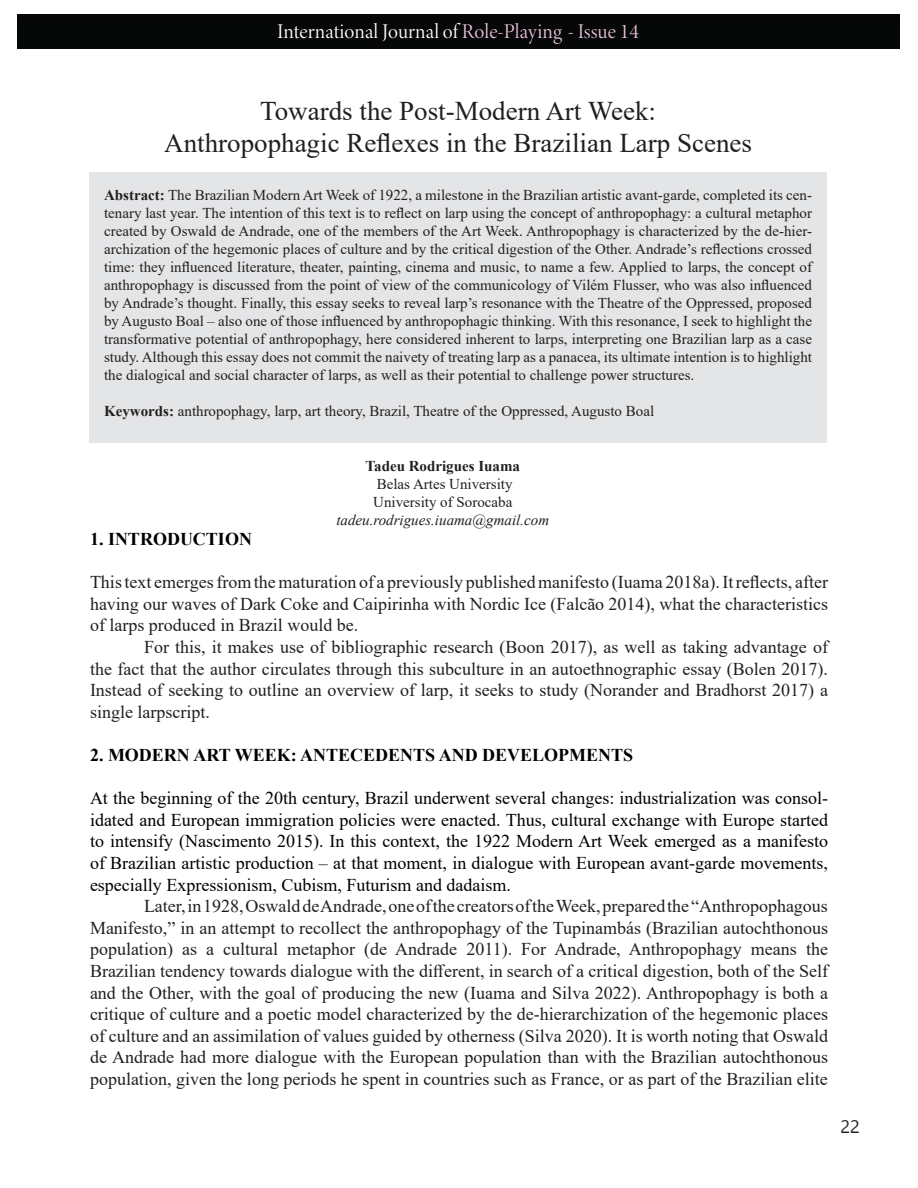
<style>
.page{position:relative;width:918px;height:1188px;background:#fff}
.page>*{position:absolute;margin:0;border:0;box-sizing:border-box;transform-origin:0 0}
.t1{font:27px "Times New Roman";color:#231f20}
.t2{font:21px "Minion Variable Concept";color:#fff}
.t3{font:18px/21.6px "Times New Roman";color:#231f20;text-align:justify}
.Heading_1{font:18px/21.6px "Times New Roman";color:#000;text-align:justify}
.Heading_1-2{font:700 18px "Times New Roman";color:#000}
.t4{font:18px "Gadugi";color:#231f20}
.t5{font:15px/18px "Times New Roman";color:#231f20;text-align:justify}
.t6{font:italic 15px "Times New Roman";color:#231f20}
.t7{font:700 15px "Times New Roman";color:#231f20}
.s1{color:#eac1db}
.s2{font-weight:700}
</style>
<div class="page">
<div style="left:17px;top:14px;width:882px;height:27px;background:#050605"></div>
<div style="left:17px;top:23px;width:882px;height:26px;background:#050806"></div>
<div style="left:89px;top:172px;width:738px;height:271px;background:#e4e5e7"></div>
<p class="t2" style="left:277px;top:16px;width:363px">International Journal of <span class="s1">Role-Playing - Issue 14</span></p>
<p class="t1" style="left:260px;top:91px;width:397px">Towards the Post-Modern Art Week:</p>
<p class="t1" style="left:164px;top:124px;width:589px">Anthropophagic Reflexes in the Brazilian Larp Scenes</p>
<p class="t5" style="left:104px;top:186px;width:710px"><span class="s2">Abstract:</span> The Brazilian Modern Art Week of 1922, a milestone in the Brazilian artistic avant-garde, completed its cen&shy;tenary last year. The intention of this text is to reflect on larp using the concept of anthropophagy: a cultural metaphor created by Oswald de Andrade, one of the members of the Art Week. Anthropophagy is characterized by the de-hier&shy;archization of the hegemonic places of culture and by the critical digestion of the Other. Andrade’s reflections crossed time: they influenced literature, theater, painting, cinema and music, to name a few. Applied to larps, the concept of anthropophagy is discussed from the point of view of the communicology of Vilém Flusser, who was also influenced by Andrade’s thought. Finally, this essay seeks to reveal larp’s resonance with the Theatre of the Oppressed, proposed by Augusto Boal – also one of those influenced by anthropophagic thinking. With this resonance, I seek to highlight the transformative potential of anthropophagy, here considered inherent to larps, interpreting one Brazilian larp as a case study. Although this essay does not commit the naivety of treating larp as a panacea, its ultimate intention is to highlight the dialogical and social character of larps, as well as their potential to challenge power structures.</p>
<p class="t5" style="left:104px;top:402px;width:552px"><span class="s2">Keywords:</span> anthropophagy, larp, art theory, Brazil, Theatre of the Oppressed, Augusto Boal</p>
<p class="t7" style="left:366px;top:455px;width:156px">Tadeu Rodrigues Iuama</p>
<p class="t5" style="left:377px;top:474px;width:137px">Belas Artes University</p>
<p class="t5" style="left:373px;top:492px;width:141px">University of Sorocaba</p>
<p class="t6" style="left:336px;top:510px;width:214px">tadeu.rodrigues.iuama@gmail.com</p>
<p class="Heading_1-2" style="left:90px;top:526px;width:163px">1. INTRODUCTION</p>
<p class="t3" style="left:90px;top:571px;width:740px">This text emerges from the maturation of a previously published manifesto (Iuama 2018a). It reflects, after having our waves of Dark Coke and Caipirinha with Nordic Ice (Falcão 2014), what the characteristics of larps produced in Brazil would be.</p>
<p class="t3" style="left:90px;top:636px;width:740px;text-indent:54px">For this, it makes use of bibliographic research (Boon 2017), as well as taking advantage of the fact that the author circulates through this subculture in an autoethnographic essay (Bolen 2017).<br>Instead of seeking to outline an overview of larp, it seeks to study (Norander and Bradhorst 2017) a single larpscript.</p>
<p class="Heading_1-2" style="left:90px;top:742px;width:545px">2. MODERN ART WEEK: ANTECEDENTS AND DEVELOPMENTS</p>
<p class="Heading_1" style="left:90px;top:787px;width:740px">At the beginning of the 20th century, Brazil underwent several changes: industrialization was consol&shy;idated and European immigration policies were enacted. Thus, cultural exchange with Europe started to intensify (Nascimento 2015). In this context, the 1922 Modern Art Week emerged as a manifesto of Brazilian artistic production – at that moment, in dialogue with European avant-garde movements, especially Expressionism, Cubism, Futurism and dadaism.</p>
<p class="t3" style="left:90px;top:895px;width:740px;text-indent:54px">Later, in 1928, Oswald de Andrade, one of the creators of the Week, prepared the “Anthropophagous Manifesto,” in an attempt to recollect the anthropophagy of the Tupinambás (Brazilian autochthonous population) as a cultural metaphor (de Andrade 2011). For Andrade, Anthropophagy means the Brazilian tendency towards dialogue with the different, in search of a critical digestion, both of the Self and the Other, with the goal of producing the new (Iuama and Silva 2022). Anthropophagy is both a critique of culture and a poetic model characterized by the de-hierarchization of the hegemonic places of culture and an assimilation of values guided by otherness (Silva 2020). It is worth noting that Oswald de Andrade had more dialogue with the European population than with the Brazilian autochthonous population, given the long periods he spent in countries such as France, or as part of the Brazilian elite</p>
<p class="t4" style="left:841px;top:1115px;width:21px">22</p>
</div>
